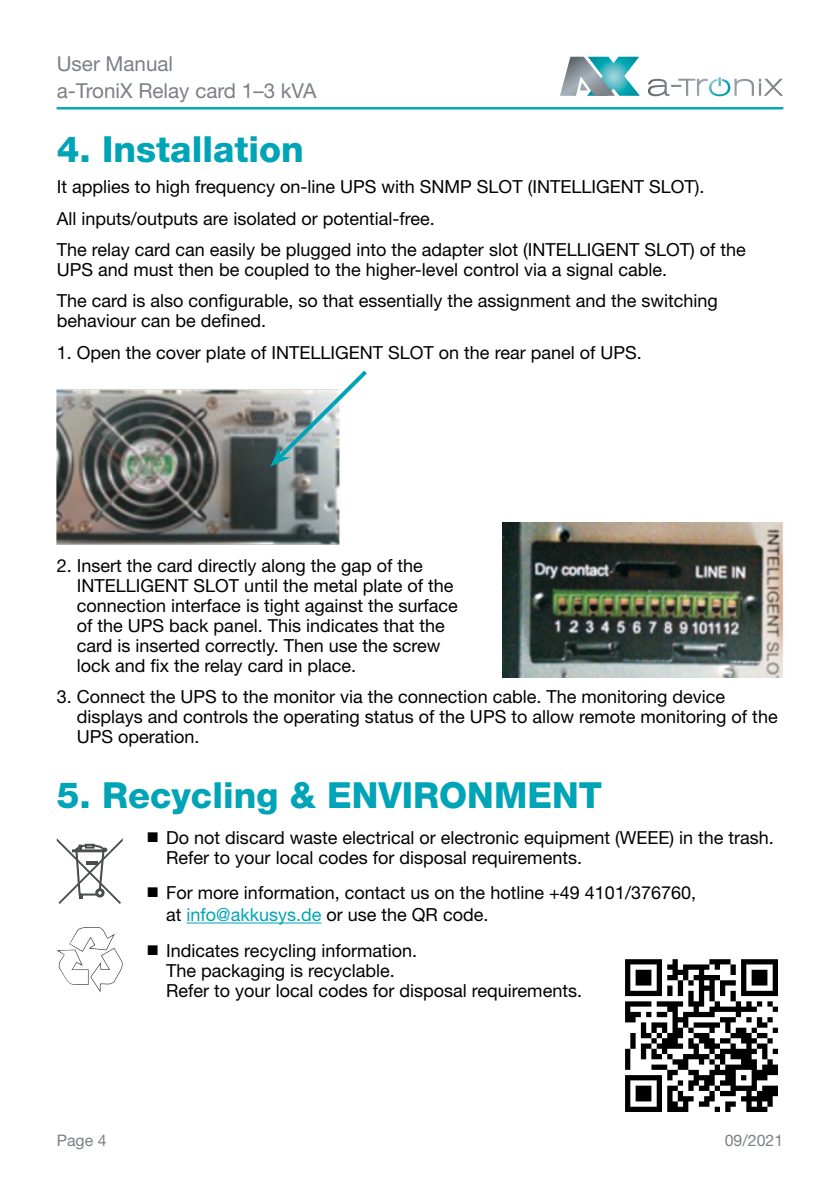
<style>
.page{position:relative;width:840px;height:1191px;background:#fff}
.page>*{position:absolute;margin:0;border:0;box-sizing:border-box;transform-origin:0 0}
.t1{font:800 36px "Helvetica Neue LT Std";color:#00a4b7}
.t2{font:20.6px/26.2px "Helvetica Neue LT Std";color:#7c7f84}
.t3{font:18px/20px "Helvetica Neue LT Std";color:#000}
.t4{font:16px "Helvetica Neue LT Std";color:#7c7f84}
.s1{color:#00a4b7}
</style>
<div class="page">
<svg style="left:560px;top:57px;width:79px;height:39px"></svg>
<svg style="left:648px;top:77px;width:134px;height:19px"></svg>
<hr style="left:57px;top:107px;width:725px;height:2px;background:#00a4b7">
<hr style="left:186px;top:922px;width:135px;height:1px;background:#00a4b7">
<svg style="left:57px;top:838px;width:66px;height:66px"></svg>
<svg style="left:57px;top:927px;width:66px;height:66px"></svg>
<svg style="left:625px;top:959px;width:152px;height:153px"></svg>
<img style="left:502px;top:522px;width:282px;height:155px">
<img style="left:57px;top:389px;width:283px;height:155px">
<svg style="left:270px;top:370px;width:97px;height:97px"></svg>
<p class="t2" style="left:57px;top:51px;width:261px">User Manual<br>a-TroniX Relay card 1–3 kVA</p>
<h1 class="t1" style="left:57px;top:128px;width:248px">4. Installation</h1>
<p class="t3" style="left:57px;top:171px;width:690px;line-height:31.4px">It applies to high frequency on-line UPS with SNMP SLOT (INTELLIGENT SLOT).<br>All inputs/outputs are isolated or potential-free.<br>The relay card can easily be plugged into the adapter slot (INTELLIGENT SLOT) of the</p>
<p class="t3" style="left:57px;top:253px;width:662px;line-height:31.4px">UPS and must then be coupled to the higher-level control via a signal cable.<br>The card is also configurable, so that essentially the assignment and the switching</p>
<p class="t3" style="left:57px;top:310px;width:211px">behaviour can be defined.</p>
<p class="t3" style="left:57px;top:342px;width:586px">1. Open the cover plate of INTELLIGENT SLOT on the rear panel of UPS.</p>
<p class="t3" style="left:77px;top:555px;width:382px;text-indent:-20px">2. Insert the card directly along the gap of the INTELLIGENT SLOT until the metal plate of the connection interface is tight against the surface of the UPS back panel. This indicates that the card is inserted correctly. Then use the screw lock and fix the relay card in place.</p>
<p class="t3" style="left:77px;top:687px;width:702px;text-indent:-20px">3. Connect the UPS to the monitor via the connection cable. The monitoring device displays and controls the operating status of the UPS to allow remote monitoring of the<br>UPS operation.</p>
<h1 class="t1" style="left:57px;top:774px;width:546px">5. Recycling &amp; ENVIRONMENT</h1>
<p class="t3" style="left:166px;top:827px;width:609px;text-indent:-19px">■ Do not discard waste electrical or electronic equipment (WEEE) in the trash.<br>Refer to your local codes for disposal requirements.</p>
<p class="t3" style="left:166px;top:881px;width:531px;line-height:22px;text-indent:-19px">■ For more information, contact us on the hotline +49 4101/376760, at <span class="s1">info@akkusys.de</span> or use the QR code.</p>
<p class="t3" style="left:166px;top:940px;width:417px;text-indent:-19px">■ Indicates recycling information.<br>The packaging is recyclable.<br>Refer to your local codes for disposal requirements.</p>
<p class="t4" style="left:57px;top:1130px;width:51px">Page 4</p>
<p class="t4" style="left:724px;top:1130px;width:60px">09/2021</p>
</div>
